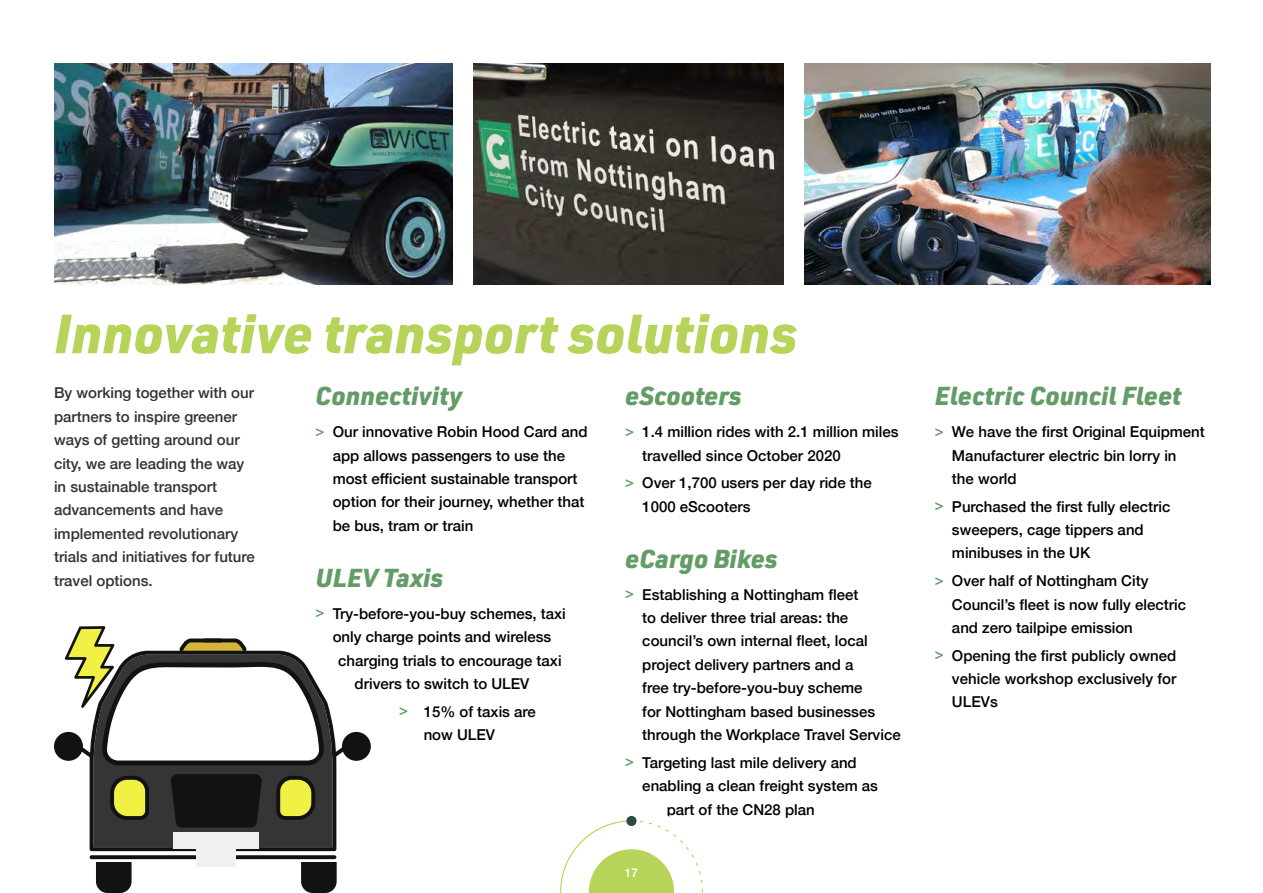
<style>
.page{position:relative;width:1263px;height:893px;background:#fff}
.page>*{position:absolute;margin:0;border:0;box-sizing:border-box;transform-origin:0 0}
.t1{font:italic 900 54px "URWDIN";color:#b7d45a}
.t2{font:italic 900 25.5px "URWDIN";color:#639c66}
.t3{font:500 15px/23.4px "Helvetica Neue";color:#000}
.t4{font:500 15px/23.4px "Helvetica Neue";color:#313136}
.t5{font:500 12px "Helvetica Neue";color:#fff}
.s1{color:#639c66}
</style>
<div class="page">
<img style="left:54px;top:64px;width:399px;height:220px">
<img style="left:474px;top:64px;width:309px;height:220px">
<img style="left:804px;top:64px;width:406px;height:220px">
<svg style="left:90px;top:697px;width:246px;height:154px;background:#373636"></svg>
<svg style="left:90px;top:855px;width:246px;height:4px"></svg>
<svg style="left:301px;top:862px;width:36px;height:31px"></svg>
<svg style="left:96px;top:862px;width:36px;height:31px"></svg>
<svg style="left:332px;top:732px;width:39px;height:29px"></svg>
<svg style="left:170px;top:774px;width:92px;height:54px;background:#141415"></svg>
<div style="left:173px;top:833px;width:86px;height:16px;background:#f1f0ee"></div>
<div style="left:197px;top:845px;width:39px;height:22px;background:#f1f0ee"></div>
<svg style="left:276px;top:776px;width:39px;height:44px;background:#9a9933"></svg>
<svg style="left:110px;top:776px;width:39px;height:44px;background:#9a9933"></svg>
<svg style="left:54px;top:626px;width:270px;height:142px"></svg>
<svg style="left:560px;top:815px;width:143px;height:78px"></svg>
<div style="left:626px;top:816px;width:10px;height:10px;background:#2c4b42;border-radius:50%"></div>
<h1 class="t1" style="left:54px;top:296px;width:745px">Innovative transport solutions</h1>
<h2 class="t2" style="left:316px;top:378px;width:148px">Connectivity</h2>
<p class="t3" style="left:333px;top:419px;width:256px;text-indent:-17px"><span class="s1">&gt;</span> Our innovative Robin Hood Card and app allows passengers to use the most efficient sustainable transport option for their journey, whether that be bus, tram or train</p>
<h2 class="t2" style="left:316px;top:560px;width:129px">ULEV Taxis</h2>
<p class="t3" style="left:316px;top:600px;width:252px"><span class="s1">&gt;</span> Try-before-you-buy schemes, taxi</p>
<p class="t3" style="left:333px;top:624px;width:220px">only charge points and wireless</p>
<p class="t3" style="left:338px;top:647px;width:225px">charging trials to encourage taxi</p>
<p class="t3" style="left:355px;top:671px;width:176px">drivers to switch to ULEV</p>
<p class="t3" style="left:424px;top:698px;width:114px;text-indent:-24px"><span class="s1">&gt;</span> 15% of taxis are now ULEV</p>
<h2 class="t2" style="left:625px;top:378px;width:118px">eScooters</h2>
<p class="t3" style="left:642px;top:419px;width:258px;text-indent:-17px"><span class="s1">&gt;</span> 1.4 million rides with 2.1 million miles travelled since October 2020</p>
<p class="t3" style="left:642px;top:470px;width:231px;text-indent:-17px"><span class="s1">&gt;</span> Over 1,700 users per day ride the<br>1000 eScooters</p>
<h2 class="t2" style="left:625px;top:541px;width:154px">eCargo Bikes</h2>
<p class="t3" style="left:642px;top:581px;width:260px;text-indent:-17px"><span class="s1">&gt;</span> Establishing a Nottingham fleet<br>to deliver three trial areas: the council’s own internal fleet, local project delivery partners and a<br>free try-before-you-buy scheme<br>for Nottingham based businesses through the Workplace Travel Service</p>
<p class="t3" style="left:625px;top:749px;width:233px"><span class="s1">&gt;</span> Targeting last mile delivery and</p>
<p class="t3" style="left:642px;top:773px;width:237px">enabling a clean freight system as</p>
<p class="t3" style="left:667px;top:796px;width:150px">part of the CN28 plan</p>
<p class="t4" style="left:54px;top:380px;width:202px">By working together with our partners to inspire greener ways of getting around our city, we are leading the way in sustainable transport advancements and have implemented revolutionary trials and initiatives for future travel options.</p>
<p class="t5" style="left:625px;top:863px;width:15px">17</p>
<h2 class="t2" style="left:935px;top:378px;width:248px">Electric Council Fleet</h2>
<p class="t3" style="left:952px;top:419px;width:254px;text-indent:-17px"><span class="s1">&gt;</span> We have the first Original Equipment<br>Manufacturer electric bin lorry in<br>the world</p>
<p class="t3" style="left:952px;top:493px;width:220px;text-indent:-17px"><span class="s1">&gt;</span> Purchased the first fully electric sweepers, cage tippers and minibuses in the UK</p>
<p class="t3" style="left:952px;top:568px;width:236px;text-indent:-17px"><span class="s1">&gt;</span> Over half of Nottingham City<br>Council’s fleet is now fully electric and zero tailpipe emission</p>
<p class="t3" style="left:952px;top:642px;width:226px;text-align:justify;text-indent:-17px"><span class="s1">&gt;</span> Opening the first publicly owned vehicle workshop exclusively for ULEVs</p>
</div>
